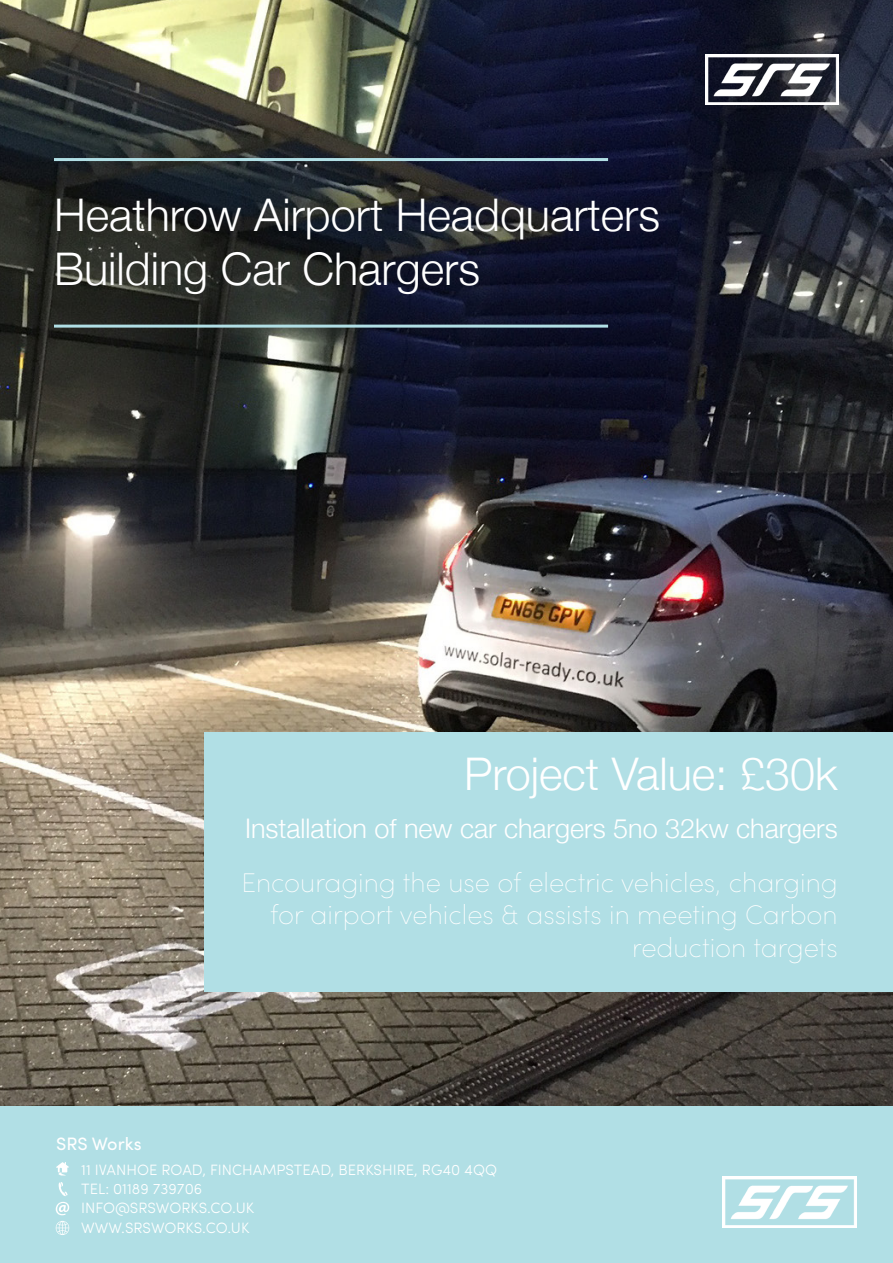
<style>
.page{position:relative;width:893px;height:1263px;background:#fff}
.page>*{position:absolute;margin:0;border:0;box-sizing:border-box;transform-origin:0 0}
.t1{font:300 45px/54px "Helvetica Neue";color:#fff}
.t2{font:200 27px/32.4px "Sofia Pro";color:#fff;text-align:right}
.t3{font:300 27px "Helvetica Neue";color:#fff}
.t4{font:18px "Sofia Pro";color:#fff}
.t5{font:300 15px "Sofia Pro";color:#fff}
</style>
<div class="page">
<img style="left:0;top:0;width:893px;height:1106px">
<img style="left:285px;top:0;width:608px;height:357px">
<div style="left:0;top:1106px;width:893px;height:157px;background:#b1dfe5"></div>
<img style="left:706px;top:54px;width:133px;height:51px">
<img style="left:723px;top:1177px;width:133px;height:50px">
<svg style="left:56px;top:1221px;width:13px;height:14px"></svg>
<svg style="left:56px;top:1202px;width:13px;height:13px"></svg>
<svg style="left:59px;top:1182px;width:9px;height:14px"></svg>
<svg style="left:56px;top:1162px;width:13px;height:13px"></svg>
<div style="left:204px;top:732px;width:689px;height:259px;background:#b1dfe5"></div>
<hr style="left:54px;top:158px;width:554px;height:3px;background:#b1dfe5">
<hr style="left:54px;top:325px;width:554px;height:3px;background:#b1dfe5">
<p class="t1" style="left:54px;top:185px;width:608px">Heathrow Airport Headquarters<br>Building Car Chargers</p>
<p class="t4" style="left:56px;top:1130px;width:87px">SRS Works</p>
<p class="t1" style="left:464px;top:743px;width:375px">Project Value: £30k</p>
<p class="t3" style="left:245px;top:807px;width:594px">Installation of new car chargers 5no 32kw chargers</p>
<p class="t2" style="left:241px;top:865px;width:598px">Encouraging the use of electric vehicles, charging for airport vehicles &amp; assists in meeting Carbon reduction targets</p>
<p class="t5" style="left:81px;top:1158px;width:417px">11 IVANHOE ROAD, FINCHAMPSTEAD, BERKSHIRE, RG40 4QQ</p>
<p class="t5" style="left:81px;top:1177px;width:123px">TEL: 01189 739706</p>
<p class="t5" style="left:81px;top:1216px;width:170px">WWW.SRSWORKS.CO.UK</p>
<p class="t5" style="left:81px;top:1197px;width:175px">INFO@SRSWORKS.CO.UK</p>
</div>
